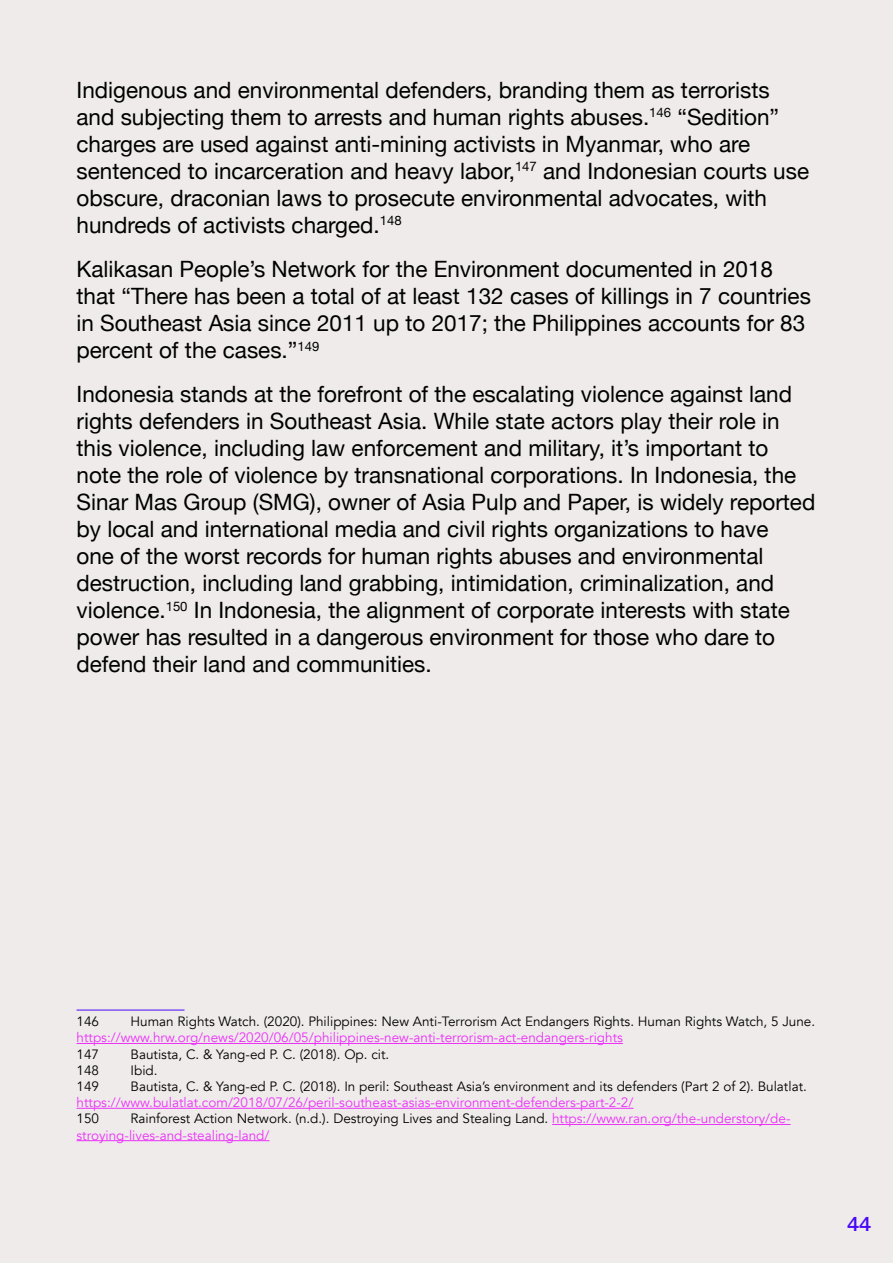
<style>
.page{position:relative;width:893px;height:1263px;background:#f0ebeb}
.page>*{position:absolute;margin:0;border:0;box-sizing:border-box;transform-origin:0 0}
.t1{font:22.5px/27px "Helvetica Neue";color:#000}
.t2{font:500 18px "Garnett";color:#4a0af5}
.t3{font:13.5px/16.2px "Avenir";color:#ea32f7}
.t4{font:13.5px "Avenir";color:#000}
.s1{color:#000}
</style>
<div class="page">
<hr style="left:77px;top:1010px;width:108px;height:1px;background:#4a0af5">
<hr style="left:77px;top:1043px;width:546px;height:1px;background:#ea32f7">
<hr style="left:77px;top:1108px;width:556px;height:1px;background:#ea32f7">
<hr style="left:552px;top:1124px;width:238px;height:1px;background:#ea32f7">
<hr style="left:77px;top:1140px;width:192px;height:1px;background:#ea32f7">
<p class="t1" style="left:77px;top:78px;width:734px">Indigenous and environmental defenders, branding them as terrorists and subjecting them to arrests and human rights abuses.<sup>146</sup> “Sedition” charges are used against anti-mining activists in Myanmar, who are sentenced to incarceration and heavy labor,<sup>147</sup> and Indonesian courts use obscure, draconian laws to prosecute environmental advocates, with hundreds of activists charged.<sup>148</sup></p>
<p class="t1" style="left:77px;top:257px;width:736px">Kalikasan People’s Network for the Environment documented in 2018 that “There has been a total of at least 132 cases of killings in 7 countries in Southeast Asia since 2011 up to 2017; the Philippines accounts for 83 percent of the cases.”<sup>149</sup></p>
<p class="t1" style="left:77px;top:382px;width:740px">Indonesia stands at the forefront of the escalating violence against land rights defenders in Southeast Asia. While state actors play their role in this violence, including law enforcement and military, it’s important to note the role of violence by transnational corporations. In Indonesia, the Sinar Mas Group (SMG), owner of Asia Pulp and Paper, is widely reported by local and international media and civil rights organizations to have<br>one of the worst records for human rights abuses and environmental destruction, including land grabbing, intimidation, criminalization, and violence.<sup>150</sup> In Indonesia, the alignment of corporate interests with state power has resulted in a dangerous environment for those who dare to defend their land and communities.</p>
<p class="t4" style="left:77px;top:1013px;width:24px">146</p>
<p class="t4" style="left:131px;top:1013px;width:686px">Human Rights Watch. (2020). Philippines: New Anti-Terrorism Act Endangers Rights. Human Rights Watch, 5 June.</p>
<p class="t3" style="left:77px;top:1030px;width:548px">https://www.hrw.org/news/2020/06/05/philippines-new-anti-terrorism-act-endangers-rights</p>
<p class="t4" style="left:77px;top:1046px;width:24px">147</p>
<p class="t4" style="left:131px;top:1046px;width:260px">Bautista, C. &amp; Yang-ed P. C. (2018). Op. cit.</p>
<p class="t4" style="left:77px;top:1062px;width:24px">148</p>
<p class="t4" style="left:131px;top:1062px;width:29px">Ibid.</p>
<p class="t4" style="left:77px;top:1078px;width:24px">149</p>
<p class="t4" style="left:131px;top:1078px;width:678px">Bautista, C. &amp; Yang-ed P. C. (2018). In peril: Southeast Asia’s environment and its defenders (Part 2 of 2). Bulatlat.</p>
<p class="t3" style="left:77px;top:1095px;width:558px">https://www.bulatlat.com/2018/07/26/peril-southeast-asias-environment-defenders-part-2-2/</p>
<p class="t4" style="left:77px;top:1111px;width:24px">150</p>
<p class="t3" style="left:77px;top:1111px;width:715px;text-indent:54px"><span class="s1">Rainforest Action Network. (n.d.). Destroying Lives and Stealing Land.</span> https://www.ran.org/the-understory/de&shy;stroying-lives-and-stealing-land/</p>
<p class="t2" style="left:847px;top:1212px;width:25px">44</p>
</div>
